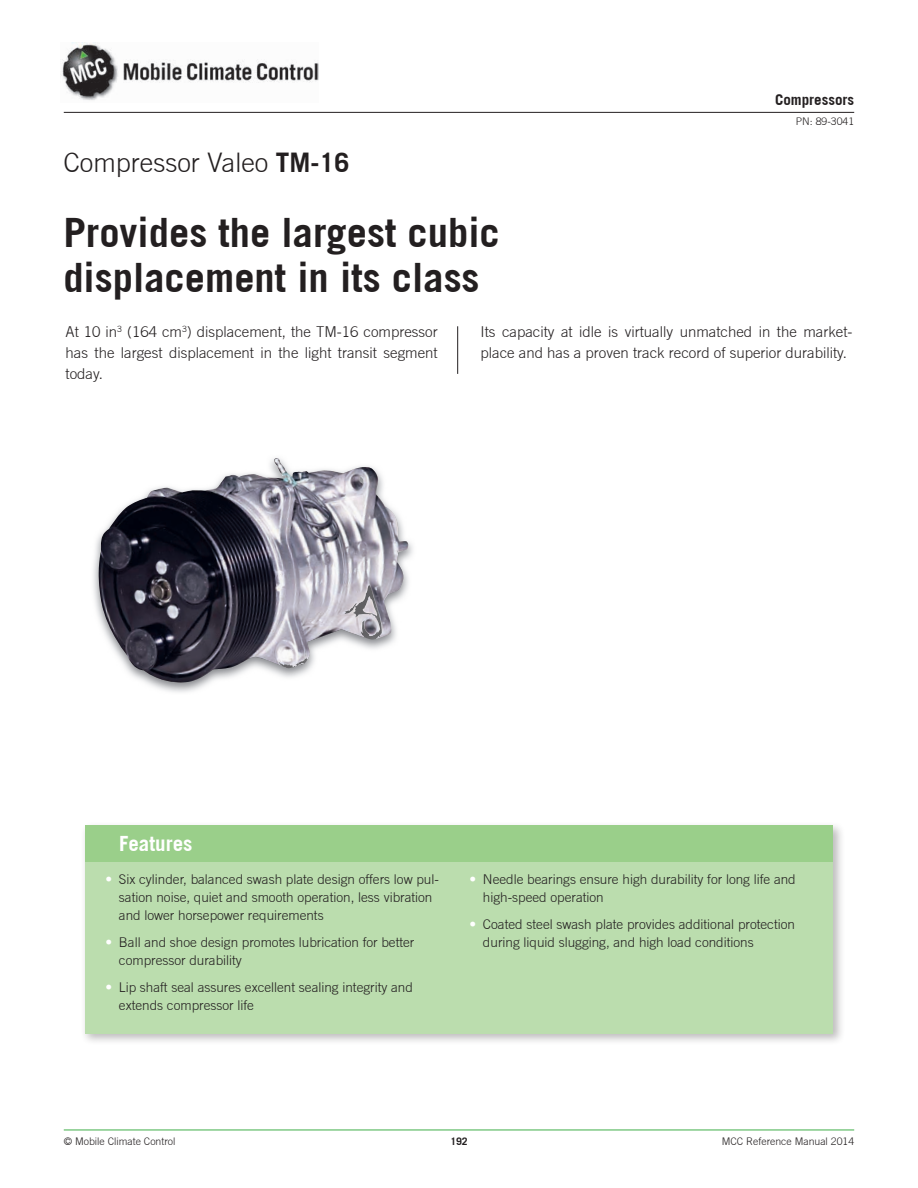
<style>
.page{position:relative;width:918px;height:1188px;background:#fff}
.page>*{position:absolute;margin:0;border:0;box-sizing:border-box;transform-origin:0 0}
.Title2{font:700 40.5px/45px "Trade Gothic";color:#231f20}
.SubTitle{font:300 27px "Trade Gothic";color:#231f20}
.Features_Title{font:700 21px "Trade Gothic";color:#fff}
.Para2{font:300 15px/21px "Trade Gothic";color:#231f20;text-align:justify}
.t1{font:700 15px "Trade Gothic";color:#231f20}
.t2{font:300 13.5px/18px "Trade Gothic";color:#231f20}
.FN{font:300 10.5px "Trade Gothic";color:#231f20}
.t3{font:700 10.5px "Trade Gothic";color:#231f20}
.s1{font-weight:700}
.s2{color:#fff}
</style>
<div class="page">
<img style="left:61px;top:43px;width:258px;height:57px">
<hr style="left:64px;top:112px;width:790px;height:1px;background:#231f20">
<hr style="left:64px;top:1130px;width:790px;height:1px;background:#40ae49">
<div style="left:81px;top:821px;width:764px;height:225px;background:#231f20;opacity:.3"></div>
<div style="left:85px;top:825px;width:748px;height:208px;background:#bbddae"></div>
<div style="left:85px;top:825px;width:748px;height:36px;background:#9acf8a"></div>
<img style="left:93px;top:458px;width:320px;height:235px">
<div style="left:100px;top:460px;width:308px;height:223px;background:#231f20;opacity:.4"></div>
<img style="left:96px;top:459px;width:208px;height:224px">
<hr style="left:457px;top:326px;width:1px;height:48px;background:#231f20">
<p class="t1" style="left:775px;top:90px;width:81px">Compressors</p>
<p class="FN" style="left:796px;top:115px;width:60px">PN: 89-3041</p>
<p class="SubTitle" style="left:63px;top:146px;width:288px">Compressor Valeo <span class="s1">TM-16</span></p>
<p class="Title2" style="left:63px;top:209px;width:438px">Provides the largest cubic displacement in its class</p>
<p class="Para2" style="left:66px;top:321px;width:374px">At 10 in<sup>3</sup> (164 cm<sup>3</sup>) displacement, the TM-16 compressor has the largest displacement in the light transit segment today.</p>
<p class="Para2" style="left:481px;top:321px;width:374px">Its capacity at idle is virtually unmatched in the market&shy;place and has a proven track record of superior durability.</p>
<p class="Features_Title" style="left:119px;top:830px;width:75px">Features</p>
<p class="t2" style="left:119px;top:870px;width:322px;text-indent:-13px"><span class="s2">•</span> Six cylinder, balanced swash plate design offers low pul&shy;sation noise, quiet and smooth operation, less vibration and lower horsepower requirements</p>
<p class="t2" style="left:119px;top:933px;width:297px;text-indent:-14px"><span class="s2">•</span> Ball and shoe design promotes lubrication for better compressor durability</p>
<p class="t2" style="left:119px;top:978px;width:296px;text-indent:-14px"><span class="s2">•</span> Lip shaft seal assures excellent sealing integrity and extends compressor life</p>
<p class="t2" style="left:483px;top:870px;width:314px;text-indent:-14px"><span class="s2">•</span> Needle bearings ensure high durability for long life and high-speed operation</p>
<p class="t2" style="left:483px;top:915px;width:314px;text-indent:-14px"><span class="s2">•</span> Coated steel swash plate provides additional protection during liquid slugging, and high load conditions</p>
<p class="FN" style="left:64px;top:1136px;width:113px">© Mobile Climate Control</p>
<p class="t3" style="left:450px;top:1135px;width:19px">192</p>
<p class="FN" style="left:722px;top:1136px;width:134px">MCC Reference Manual 2014</p>
</div>
